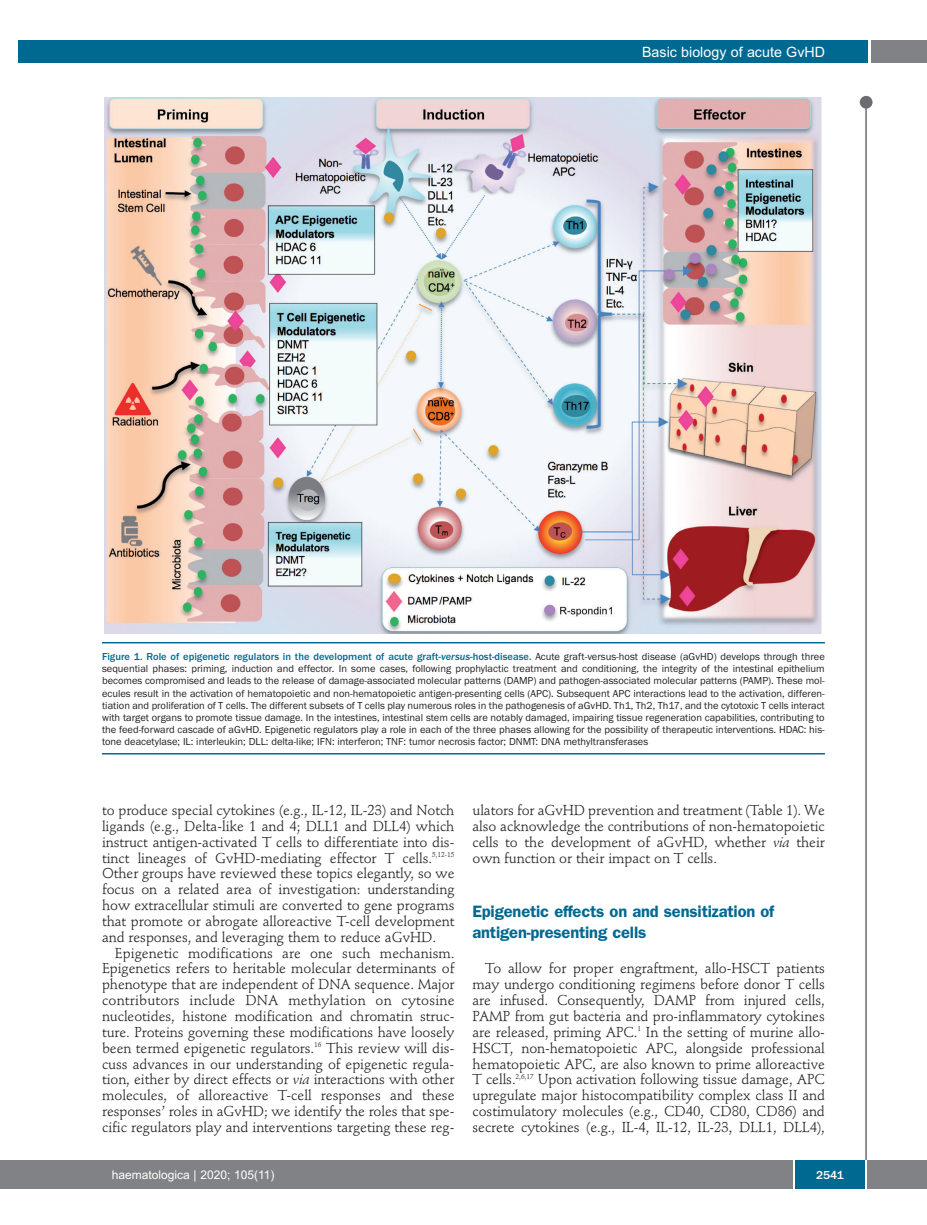
<style>
.page{position:relative;width:927px;height:1225px;background:#fff}
.page>*{position:absolute;margin:0;border:0;box-sizing:border-box;transform-origin:0 0}
.t1{font:600 16.5px/21.6px "Franklin Gothic";letter-spacing:-.01em;color:#006991}
.t2{font:14.25px/15.9px "Stempel Schneidler";letter-spacing:-.005em;color:#231f20;text-align:justify}
.t3{font:14.25px "Arial";color:#fff}
.t4{font:12px "Arial";color:#fff}
.t5{font:500 12px "Franklin Gothic";color:#fff}
.t6{font:10.5px/12px "Franklin Gothic";color:#231f20;text-align:justify}
.s1{font-weight:500;color:#006991}
.s2{font-weight:500;font-style:italic;color:#006991}
.s3{font-style:italic}
</style>
<div class="page">
<div style="left:0;top:1160px;width:17px;height:28px;background:#808285"></div>
<div style="left:860px;top:96px;width:12px;height:13px;background:#6c6d70;border-radius:50%"></div>
<hr style="left:865px;top:98px;width:2px;height:1062px;background:#6c6d70">
<div style="left:871px;top:40px;width:56px;height:22px;background:#808285"></div>
<div style="left:18px;top:40px;width:849px;height:22px;background:#006991"></div>
<div style="left:17px;top:1160px;width:910px;height:28px;background:#808285"></div>
<div style="left:795px;top:1160px;width:70px;height:28px;background:#006991"></div>
<hr style="left:793px;top:1160px;width:2px;height:28px;background:#fff">
<hr style="left:865px;top:1160px;width:2px;height:28px;background:#fff">
<img style="left:104px;top:98px;width:718px;height:535px">
<hr style="left:102px;top:642px;width:723px;height:1px;background:#006991">
<hr style="left:102px;top:753px;width:723px;height:1px;background:#006991">
<p class="t3" style="left:642px;top:44px;width:184px">Basic biology of acute GvHD</p>
<p class="t6" style="left:102px;top:651px;width:724px"><span class="s1">Figure 1. Role of epigenetic regulators in the development of acute graft-</span><span class="s2">versus</span><span class="s1">-host-disease.</span> Acute graft-versus-host disease (aGvHD) develops through three sequential phases: priming, induction and effector. In some cases, following prophylactic treatment and conditioning, the integrity of the intestinal epithelium becomes compromised and leads to the release of damage-associated molecular patterns (DAMP) and pathogen-associated molecular patterns (PAMP). These mol&shy;ecules result in the activation of hematopoietic and non-hematopoietic antigen-presenting cells (APC). Subsequent APC interactions lead to the activation, differen&shy;tiation and proliferation of T cells. The different subsets of T cells play numerous roles in the pathogenesis of aGvHD. Th1, Th2, Th17, and the cytotoxic T cells interact with target organs to promote tissue damage. In the intestines, intestinal stem cells are notably damaged, impairing tissue regeneration capabilities, contributing to the feed-forward cascade of aGvHD. Epigenetic regulators play a role in each of the three phases allowing for the possibility of therapeutic interventions. HDAC: his&shy;tone deacetylase; IL: interleukin; DLL: delta-like; IFN: interferon; TNF: tumor necrosis factor; DNMT: DNA methyltransferases</p>
<p class="t2" style="left:102px;top:803px;width:354px">to produce special cytokines (e.g., IL-12, IL-23) and Notch ligands (e.g., Delta-like 1 and 4; DLL1 and DLL4) which instruct antigen-activated T cells to differentiate into dis&shy;tinct lineages of GvHD-mediating effector T cells.<sup>5,12-15<br></sup>Other groups have reviewed these topics elegantly, so we focus on a related area of investigation: understanding how extracellular stimuli are converted to gene programs that promote or abrogate alloreactive T-cell development and responses, and leveraging them to reduce aGvHD.</p>
<p class="t2" style="left:102px;top:946px;width:354px;text-indent:13px">Epigenetic modifications are one such mechanism.<br>Epigenetics refers to heritable molecular determinants of phenotype that are independent of DNA sequence. Major contributors include DNA methylation on cytosine nucleotides, histone modification and chromatin struc&shy;ture. Proteins governing these modifications have loosely been termed epigenetic regulators.<sup>16</sup> This review will dis&shy;cuss advances in our understanding of epigenetic regula&shy;tion, either by direct effects or <span class="s3">via</span> interactions with other molecules, of alloreactive T-cell responses and these responses’ roles in aGvHD; we identify the roles that spe&shy;cific regulators play and interventions targeting these reg-</p>
<p class="t2" style="left:472px;top:803px;width:354px">ulators for aGvHD prevention and treatment (Table 1). We also acknowledge the contributions of non-hematopoietic cells to the development of aGvHD, whether <span class="s3">via</span> their own function or their impact on T cells.</p>
<p class="t1" style="left:472px;top:901px;width:303px">Epigenetic effects on and sensitization of antigen-presenting cells</p>
<p class="t2" style="left:472px;top:962px;width:354px;text-indent:13px">To allow for proper engraftment, allo-HSCT patients may undergo conditioning regimens before donor T cells are infused. Consequently, DAMP from injured cells, PAMP from gut bacteria and pro-inflammatory cytokines are released, priming APC.<sup>1</sup> In the setting of murine allo-HSCT, non-hematopoietic APC, alongside professional hematopoietic APC, are also known to prime alloreactive T cells.<sup>2,6,17</sup> Upon activation following tissue damage, APC upregulate major histocompatibility complex class II and costimulatory molecules (e.g., CD40, CD80, CD86) and secrete cytokines (e.g., IL-4, IL-12, IL-23, DLL1, DLL4),</p>
<p class="t4" style="left:112px;top:1167px;width:164px">haematologica | 2020; 105(11)</p>
<p class="t5" style="left:816px;top:1167px;width:29px">2541</p>
</div>
